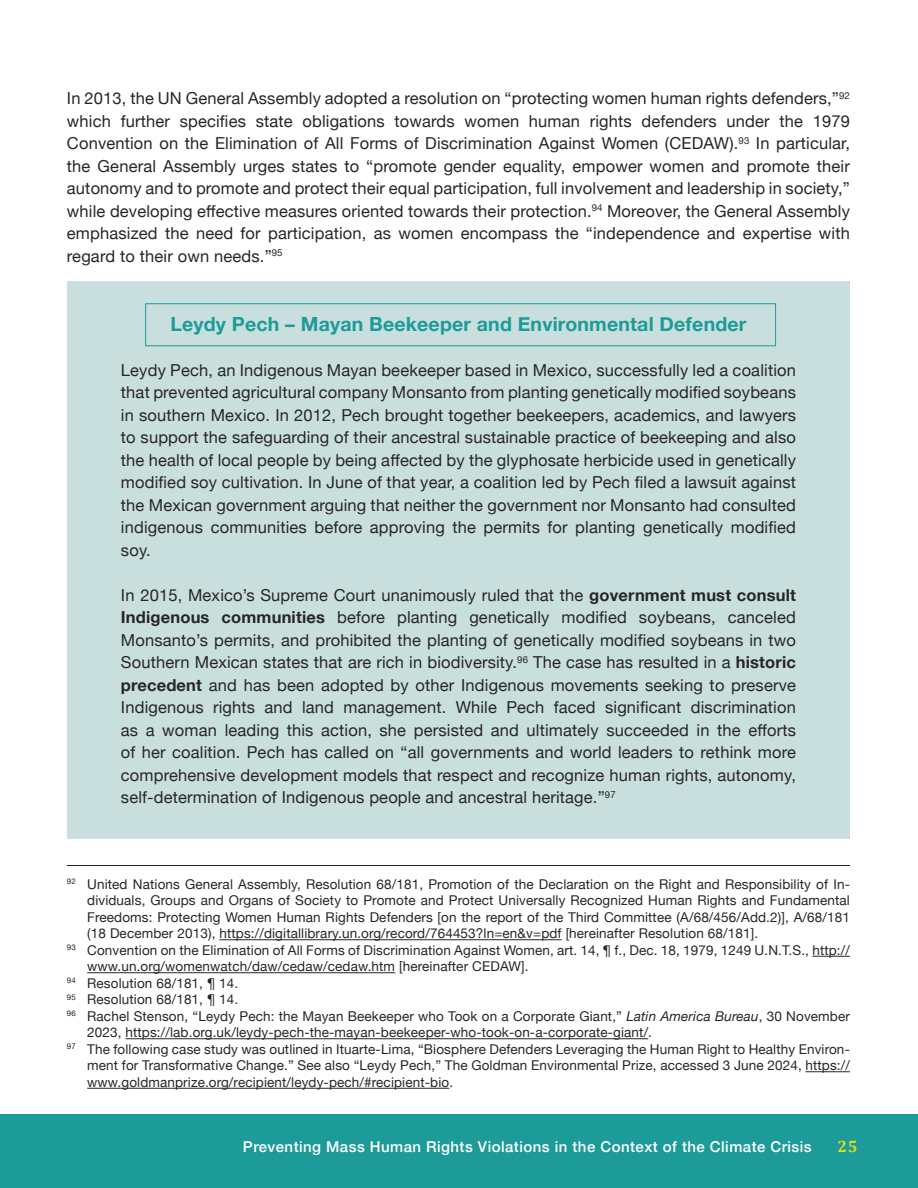
<style>
.page{position:relative;width:918px;height:1188px;background:#fff}
.page>*{position:absolute;margin:0;border:0;box-sizing:border-box;transform-origin:0 0}
.t1{font:700 19.5px "Helvetica Neue";letter-spacing:.01em;color:#1d9b98}
.t2{font:16.5px/22.5px "Helvetica Neue";letter-spacing:.01em;color:#282526;text-align:justify}
.t3{font:700 16.5px "Cambria";color:#d6df21}
.t4{font:500 15px "Helvetica Neue";letter-spacing:.03em;color:#fff}
.Footnote{font:13.5px/16.5px "Helvetica Neue";letter-spacing:.01em;color:#282526;text-align:justify}
.s1{font-weight:700}
.s2{font-style:italic}
</style>
<div class="page">
<div style="left:0;top:1114px;width:918px;height:74px;background:#1d9b98"></div>
<div style="left:68px;top:281px;width:782px;height:558px;background:#c8dfde"></div>
<div style="left:145px;top:303px;width:631px;height:43px;border:1px solid #1d9b98"></div>
<hr style="left:67px;top:865px;width:783px;height:1px;background:#231f20">
<hr style="left:219px;top:939px;width:343px;height:1px;background:#282526">
<hr style="left:812px;top:956px;width:38px;height:1px;background:#282526">
<hr style="left:87px;top:972px;width:308px;height:1px;background:#282526">
<hr style="left:126px;top:1038px;width:522px;height:1px;background:#282526">
<hr style="left:806px;top:1071px;width:44px;height:1px;background:#282526">
<hr style="left:87px;top:1088px;width:362px;height:1px;background:#282526">
<p class="t2" style="left:67px;top:88px;width:785px">In 2013, the UN General Assembly adopted a resolution on “protecting women human rights defenders,”<sup>92 </sup>which further specifies state obligations towards women human rights defenders under the 1979<br>Convention on the Elimination of All Forms of Discrimination Against Women (CEDAW).<sup>93</sup> In particular, the General Assembly urges states to “promote gender equality, empower women and promote their autonomy and to promote and protect their equal participation, full involvement and leadership in society,” while developing effective measures oriented towards their protection.<sup>94</sup> Moreover, the General Assembly emphasized the need for participation, as women encompass the “independence and expertise with regard to their own needs.”<sup>95</sup></p>
<p class="t1" style="left:170px;top:309px;width:578px">Leydy Pech – Mayan Beekeeper and Environmental Defender</p>
<p class="t2" style="left:121px;top:360px;width:677px">Leydy Pech, an Indigenous Mayan beekeeper based in Mexico, successfully led a coalition that prevented agricultural company Monsanto from planting genetically modified soybeans in southern Mexico. In 2012, Pech brought together beekeepers, academics, and lawyers to support the safeguarding of their ancestral sustainable practice of beekeeping and also the health of local people by being affected by the glyphosate herbicide used in genetically modified soy cultivation. In June of that year, a coalition led by Pech filed a lawsuit against the Mexican government arguing that neither the government nor Monsanto had consulted indigenous communities before approving the permits for planting genetically modified soy.</p>
<p class="t2" style="left:121px;top:585px;width:677px">In 2015, Mexico’s Supreme Court unanimously ruled that the <span class="s1">government must consult Indigenous communities</span> before planting genetically modified soybeans, canceled Monsanto’s permits, and prohibited the planting of genetically modified soybeans in two Southern Mexican states that are rich in biodiversity.<sup>96</sup> The case has resulted in a <span class="s1">historic precedent</span> and has been adopted by other Indigenous movements seeking to preserve Indigenous rights and land management. While Pech faced significant discrimination as a woman leading this action, she persisted and ultimately succeeded in the efforts of her coalition. Pech has called on “all governments and world leaders to rethink more comprehensive development models that respect and recognize human rights, autonomy, self-determination of Indigenous people and ancestral heritage.”<sup>97</sup></p>
<p class="Footnote" style="left:87px;top:876px;width:764px;text-indent:-20px"><sup>92</sup> United Nations General Assembly, Resolution 68/181, Promotion of the Declaration on the Right and Responsibility of In&shy;dividuals, Groups and Organs of Society to Promote and Protect Universally Recognized Human Rights and Fundamental Freedoms: Protecting Women Human Rights Defenders [on the report of the Third Committee (A/68/456/Add.2)], A/68/181 (18 December 2013), https://digitallibrary.un.org/record/764453?ln=en&amp;v=pdf [hereinafter Resolution 68/181].</p>
<p class="Footnote" style="left:87px;top:942px;width:764px;text-indent:-20px"><sup>93</sup> Convention on the Elimination of All Forms of Discrimination Against Women, art. 14, ¶ f., Dec. 18, 1979, 1249 U.N.T.S., http:// www.un.org/womenwatch/daw/cedaw/cedaw.htm [hereinafter CEDAW].</p>
<p class="Footnote" style="left:67px;top:975px;width:173px"><sup>94</sup> Resolution 68/181, ¶ 14.</p>
<p class="Footnote" style="left:67px;top:992px;width:173px"><sup>95</sup> Resolution 68/181, ¶ 14.</p>
<p class="Footnote" style="left:87px;top:1008px;width:764px;text-indent:-20px"><sup>96</sup> Rachel Stenson, “Leydy Pech: the Mayan Beekeeper who Took on a Corporate Giant,” <span class="s2">Latin America Bureau</span>, 30 November<br>2023, https://lab.org.uk/leydy-pech-the-mayan-beekeeper-who-took-on-a-corporate-giant/.</p>
<p class="Footnote" style="left:87px;top:1041px;width:764px;text-indent:-20px"><sup>97</sup> The following case study was outlined in Ituarte-Lima, “Biosphere Defenders Leveraging the Human Right to Healthy Environ&shy;ment for Transformative Change.” See also “Leydy Pech,” The Goldman Environmental Prize, accessed 3 June 2024, https:// www.goldmanprize.org/recipient/leydy-pech/#recipient-bio.</p>
<p class="t4" style="left:243px;top:1135px;width:570px">Preventing Mass Human Rights Violations in the Context of the Climate Crisis</p>
<p class="t3" style="left:838px;top:1136px;width:21px">25</p>
</div>
